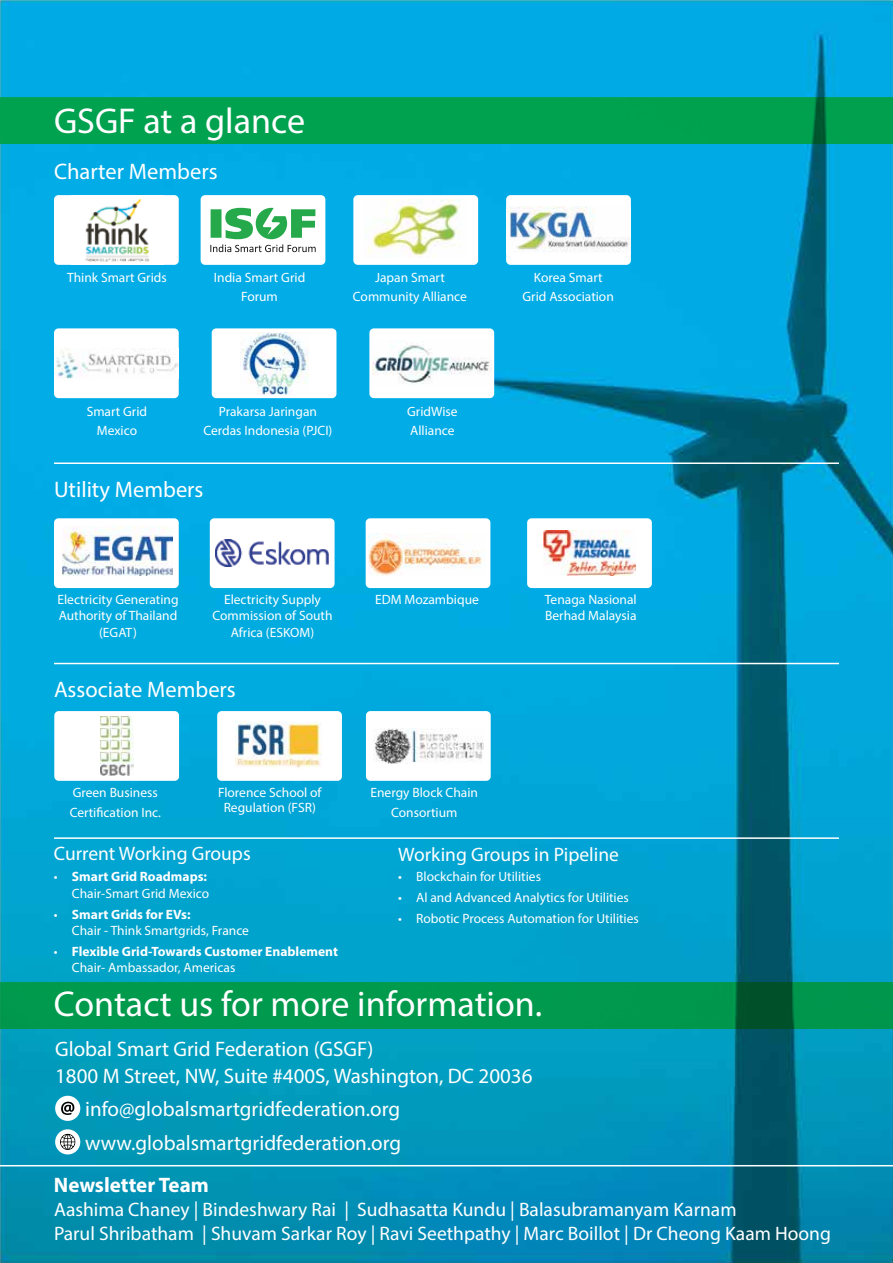
<style>
.page{position:relative;width:893px;height:1263px;background:#fff}
.page>*{position:absolute;margin:0;border:0;box-sizing:border-box;transform-origin:0 0}
.t1{font:36px "Myriad Pro";color:#fff}
.t2{font:22.5px "Myriad Pro";color:#fff}
.t3{font:21px/26.8px "Myriad Pro";color:#fff}
.t4{font:700 21px "Myriad Pro";color:#fff}
.t5{font:19.5px/23.9px "Myriad Pro";color:#fff}
.t6{font:13.5px/19.4px "Myriad Pro";color:#fff;text-align:center}
.t7{font:700 13.5px/16.5px "Myriad Pro";color:#fff}
.s1{font-weight:700}
.s2{font-weight:400}
</style>
<div class="page">
<img style="left:0;top:0;width:893px;height:1263px">
<hr style="left:0;top:1165px;width:893px;height:1px;background:#fff">
<div style="left:0;top:97px;width:893px;height:46px;background:#00a24f"></div>
<div style="left:0;top:983px;width:893px;height:46px;background:#00994d"></div>
<div style="left:54px;top:195px;width:125px;height:70px;background:#fff;border-radius:4px"></div>
<img style="left:85px;top:199px;width:65px;height:63px">
<div style="left:201px;top:195px;width:124px;height:70px;background:#fff;border-radius:4px"></div>
<div style="left:353px;top:195px;width:125px;height:70px;background:#fff;border-radius:4px"></div>
<img style="left:364px;top:200px;width:96px;height:57px">
<div style="left:506px;top:195px;width:125px;height:70px;background:#fff;border-radius:4px"></div>
<img style="left:506px;top:207px;width:123px;height:45px">
<div style="left:54px;top:328px;width:125px;height:70px;background:#fff;border-radius:4px"></div>
<img style="left:55px;top:348px;width:123px;height:30px">
<div style="left:212px;top:328px;width:124px;height:70px;background:#fff;border-radius:4px"></div>
<div style="left:369px;top:328px;width:125px;height:70px;background:#fff;border-radius:4px"></div>
<img style="left:372px;top:345px;width:119px;height:39px">
<svg style="left:210px;top:208px;width:106px;height:44px"></svg>
<hr style="left:54px;top:462px;width:785px;height:2px;background:#fff">
<hr style="left:54px;top:663px;width:785px;height:1px;background:#fff">
<hr style="left:54px;top:837px;width:785px;height:2px;background:#fff">
<div style="left:54px;top:518px;width:125px;height:70px;background:#fff;border-radius:4px"></div>
<img style="left:63px;top:527px;width:109px;height:49px">
<div style="left:210px;top:518px;width:125px;height:70px;background:#fff;border-radius:4px"></div>
<img style="left:215px;top:540px;width:113px;height:26px">
<div style="left:366px;top:518px;width:124px;height:70px;background:#fff;border-radius:4px"></div>
<img style="left:369px;top:533px;width:114px;height:42px">
<div style="left:527px;top:518px;width:125px;height:70px;background:#fff;border-radius:4px"></div>
<img style="left:544px;top:531px;width:91px;height:44px">
<div style="left:54px;top:711px;width:125px;height:70px;background:#fff;border-radius:4px"></div>
<img style="left:100px;top:716px;width:33px;height:59px">
<div style="left:217px;top:711px;width:125px;height:70px;background:#fff;border-radius:4px"></div>
<img style="left:235px;top:721px;width:86px;height:47px">
<div style="left:366px;top:711px;width:125px;height:70px;background:#fff;border-radius:4px"></div>
<img style="left:373px;top:728px;width:111px;height:36px">
<div style="left:55px;top:1096px;width:25px;height:25px;background:#fff;border-radius:50%"></div>
<svg style="left:61px;top:1102px;width:13px;height:13px"></svg>
<div style="left:55px;top:1129px;width:25px;height:25px;background:#fff;border-radius:50%"></div>
<svg style="left:60px;top:1134px;width:15px;height:16px"></svg>
<img style="left:240px;top:333px;width:68px;height:62px">
<h1 class="t1" style="left:54px;top:99px;width:253px">GSGF at a glance</h1>
<h2 class="t2" style="left:54px;top:157px;width:165px">Charter Members</h2>
<p class="t6" style="left:67px;top:267px;width:101px">Think Smart Grids</p>
<p class="t6" style="left:214px;top:267px;width:93px">India Smart Grid<br>Forum</p>
<p class="t6" style="left:353px;top:267px;width:115px">Japan Smart<br>Community Alliance</p>
<p class="t6" style="left:87px;top:401px;width:62px">Smart Grid<br>Mexico</p>
<p class="t6" style="left:203px;top:401px;width:130px">Prakarsa Jaringan<br>Cerdas Indonesia (PJCI)</p>
<h2 class="t2" style="left:54px;top:475px;width:151px">Utility Members</h2>
<p class="t6" style="left:57px;top:591px;width:123px;line-height:16.5px">Electricity Generating<br>Authority of Thailand (EGAT)</p>
<p class="t6" style="left:212px;top:591px;width:122px;line-height:16.5px">Electricity Supply<br>Commission of South<br>Africa (ESKOM)</p>
<h2 class="t2" style="left:54px;top:676px;width:183px">Associate Members</h2>
<p class="t6" style="left:407px;top:401px;width:52px;text-align:left">GridWise<br>Alliance</p>
<p class="t6" style="left:375px;top:589px;width:105px">EDM Mozambique</p>
<p class="t6" style="left:523px;top:267px;width:93px">Korea Smart<br>Grid Association</p>
<p class="t6" style="left:545px;top:591px;width:93px;line-height:16.5px;text-align:left">Tenaga Nasional<br>Berhad Malaysia</p>
<p class="t6" style="left:218px;top:785px;width:105px;line-height:15px">Florence School of<br>Regulation (FSR)</p>
<p class="t6" style="left:370px;top:783px;width:109px">Energy Block Chain<br>Consortium</p>
<p class="t6" style="left:70px;top:783px;width:93px;text-align:left">Green Business<br>Certification Inc.</p>
<h3 class="t5" style="left:54px;top:842px;width:198px">Current Working Groups</h3>
<p class="t6" style="left:54px;top:868px;width:157px;line-height:16.5px;text-align:right">• <span class="s1">Smart Grid Roadmaps:<br></span>Chair-Smart Grid Mexico</p>
<p class="t6" style="left:72px;top:906px;width:179px;line-height:16.5px;text-align:left;text-indent:-18px">• <span class="s1">Smart Grids for EVs:<br></span>Chair - Think Smartgrids, France</p>
<p class="t7" style="left:72px;top:943px;width:268px;text-indent:-18px"><span class="s2">•</span> Flexible Grid-Towards Customer Enablement<br><span class="s2">Chair- Ambassador, Americas</span></p>
<h1 class="t1" style="left:54px;top:982px;width:490px">Contact us for more information.</h1>
<h3 class="t3" style="left:55px;top:1035px;width:479px">Global Smart Grid Federation (GSGF)<br>1800 M Street, NW, Suite #400S, Washington, DC 20036</h3>
<h3 class="t3" style="left:85px;top:1092px;width:318px;line-height:33.3px">info@globalsmartgridfederation.org www.globalsmartgridfederation.org</h3>
<h3 class="t4" style="left:54px;top:1171px;width:156px">Newsletter Team</h3>
<h3 class="t5" style="left:54px;top:1197px;width:778px">Aashima Chaney | Bindeshwary Rai | Sudhasatta Kundu | Balasubramanyam Karnam<br>Parul Shribatham | Shuvam Sarkar Roy | Ravi Seethpathy | Marc Boillot | Dr Cheong Kaam Hoong</h3>
<h3 class="t5" style="left:398px;top:842px;width:222px">Working Groups in Pipeline</h3>
<p class="t6" style="left:398px;top:867px;width:144px">• Blockchain for Utilities</p>
<p class="t6" style="left:398px;top:888px;width:232px">• Al and Advanced Analytics for Utilities</p>
<p class="t6" style="left:398px;top:908px;width:242px">• Robotic Process Automation for Utilities</p>
</div>
